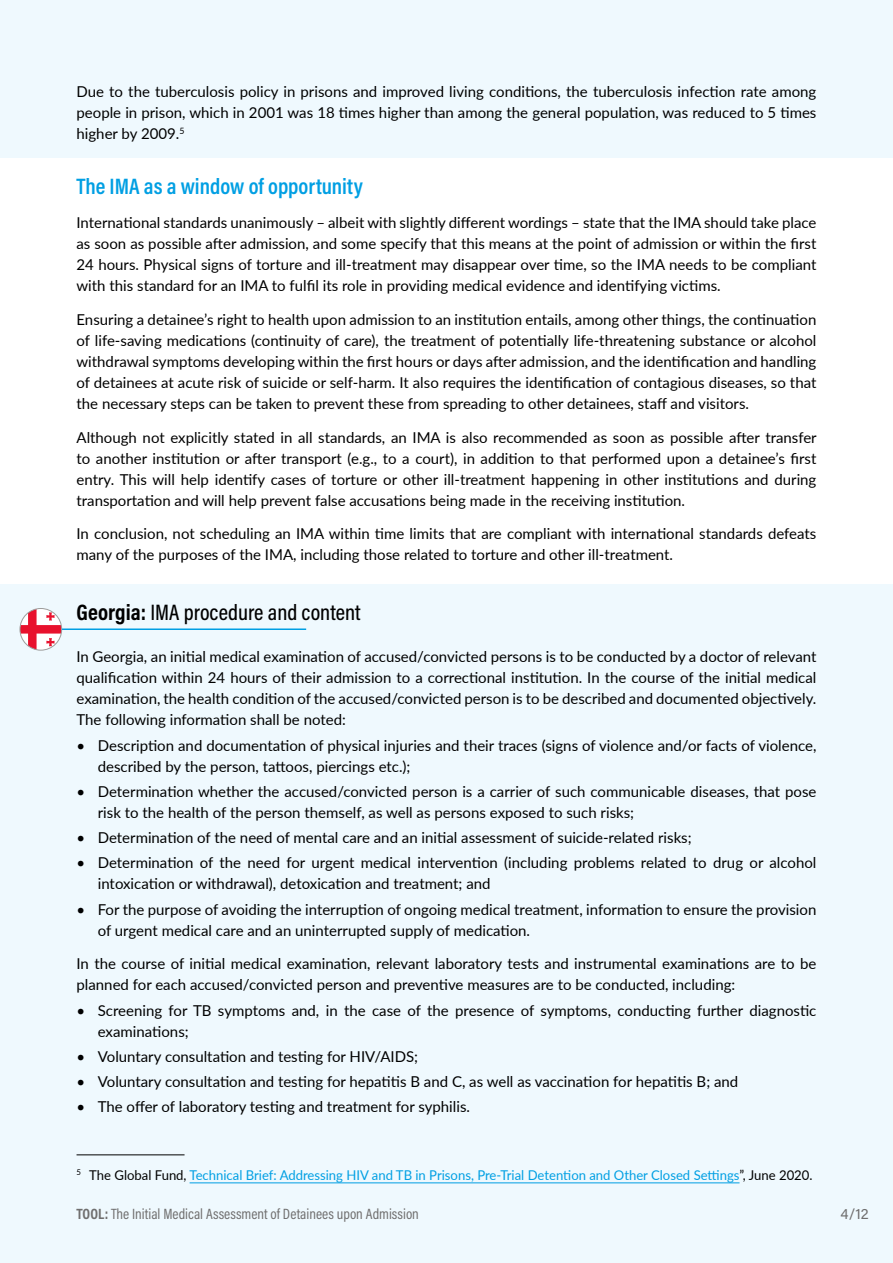
<style>
.page{position:relative;width:893px;height:1263px;background:#fff}
.page>*{position:absolute;margin:0;border:0;box-sizing:border-box;transform-origin:0 0}
.t1{font:500 22.5px "Acumin Pro Cond";color:#000}
.t2{font:600 22.5px "Acumin Pro Cond";color:#009fe3}
.t3{font:15px/21px "Lato";color:#000}
.t4{font:15px "Acumin Pro Cond";color:#706f6f}
.t5{font:15px "Acumin Pro";color:#706f6f}
.t6{font:13.5px "Lato";color:#009fe3}
.s1{font-weight:700}
.s2{color:#000}
</style>
<div class="page">
<div style="left:0;top:0;width:893px;height:157px;background:#eff9fe"></div>
<div style="left:0;top:585px;width:893px;height:678px;background:#eff9fe"></div>
<hr style="left:47px;top:628px;width:259px;height:2px;background:#009fe3">
<hr style="left:77px;top:1154px;width:108px;height:1px;background:#000">
<hr style="left:190px;top:1182px;width:549px;height:1px;background:#009fe3">
<svg style="left:20px;top:608px;width:42px;height:42px"></svg>
<div style="left:20px;top:608px;width:42px;height:42px;border:1px solid #9d9d9c;border-radius:50%"></div>
<p class="t3" style="left:77px;top:81px;width:741px;text-align:justify">Due to the tuberculosis policy in prisons and improved living conditions, the tuberculosis infection rate among people in prison, which in 2001 was 18 times higher than among the general population, was reduced to 5 times higher by 2009.<sup>5</sup></p>
<h1 class="t2" style="left:77px;top:172px;width:288px">The IMA as a window of opportunity</h1>
<p class="t3" style="left:77px;top:212px;width:741px;text-align:justify">International standards unanimously – albeit with slightly different wordings – state that the IMA should take place as soon as possible after admission, and some specify that this means at the point of admission or within the first 24 hours. Physical signs of torture and ill-treatment may disappear over time, so the IMA needs to be compliant with this standard for an IMA to fulfil its role in providing medical evidence and identifying victims.</p>
<p class="t3" style="left:77px;top:308px;width:741px;text-align:justify">Ensuring a detainee’s right to health upon admission to an institution entails, among other things, the continuation of life-saving medications (continuity of care), the treatment of potentially life-threatening substance or alcohol withdrawal symptoms developing within the first hours or days after admission, and the identification and handling of detainees at acute risk of suicide or self-harm. It also requires the identification of contagious diseases, so that the necessary steps can be taken to prevent these from spreading to other detainees, staff and visitors.</p>
<p class="t3" style="left:77px;top:426px;width:742px;text-align:justify">Although not explicitly stated in all standards, an IMA is also recommended as soon as possible after transfer to another institution or after transport (e.g., to a court), in addition to that performed upon a detainee’s first entry. This will help identify cases of torture or other ill-treatment happening in other institutions and during transportation and will help prevent false accusations being made in the receiving institution.</p>
<p class="t3" style="left:77px;top:523px;width:741px">In conclusion, not scheduling an IMA within time limits that are compliant with international standards defeats many of the purposes of the IMA, including those related to torture and other ill-treatment.</p>
<h1 class="t1" style="left:77px;top:598px;width:286px"><span class="s1">Georgia:</span> IMA procedure and content</h1>
<p class="t3" style="left:77px;top:646px;width:741px;text-align:justify">In Georgia, an initial medical examination of accused/convicted persons is to be conducted by a doctor of relevant qualification within 24 hours of their admission to a correctional institution. In the course of the initial medical examination, the health condition of the accused/convicted person is to be described and documented objectively.<br>The following information shall be noted:</p>
<p class="t3" style="left:98px;top:734px;width:720px;text-indent:-21px">• Description and documentation of physical injuries and their traces (signs of violence and/or facts of violence, described by the person, tattoos, piercings etc.);</p>
<p class="t3" style="left:98px;top:780px;width:720px;text-indent:-21px">• Determination whether the accused/convicted person is a carrier of such communicable diseases, that pose risk to the health of the person themself, as well as persons exposed to such risks;</p>
<p class="t3" style="left:77px;top:826px;width:617px">• Determination of the need of mental care and an initial assessment of suicide-related risks;</p>
<p class="t3" style="left:98px;top:852px;width:720px;text-indent:-21px">• Determination of the need for urgent medical intervention (including problems related to drug or alcohol intoxication or withdrawal), detoxication and treatment; and</p>
<p class="t3" style="left:98px;top:898px;width:720px;text-indent:-21px">• For the purpose of avoiding the interruption of ongoing medical treatment, information to ensure the provision of urgent medical care and an uninterrupted supply of medication.</p>
<p class="t3" style="left:77px;top:953px;width:741px">In the course of initial medical examination, relevant laboratory tests and instrumental examinations are to be planned for each accused/convicted person and preventive measures are to be conducted, including:</p>
<p class="t3" style="left:98px;top:999px;width:720px;text-indent:-21px">• Screening for TB symptoms and, in the case of the presence of symptoms, conducting further diagnostic examinations;</p>
<p class="t3" style="left:77px;top:1045px;width:343px">• Voluntary consultation and testing for HIV/AIDS;</p>
<p class="t3" style="left:77px;top:1070px;width:663px">• Voluntary consultation and testing for hepatitis B and C, as well as vaccination for hepatitis B; and</p>
<p class="t3" style="left:77px;top:1096px;width:395px">• The offer of laboratory testing and treatment for syphilis.</p>
<p class="t6" style="left:77px;top:1165px;width:737px"><sup>5</sup> <span class="s2">The Global Fund,</span> Technical Brief: Addressing HIV and TB in Prisons, Pre-Trial Detention and Other Closed Settings<span class="s2">”, June 2020.</span></p>
<p class="t4" style="left:77px;top:1204px;width:344px"><span class="s1">TOOL:</span> The Initial Medical Assessment of Detainees upon Admission</p>
<p class="t5" style="left:841px;top:1203px;width:30px">4/12</p>
</div>
